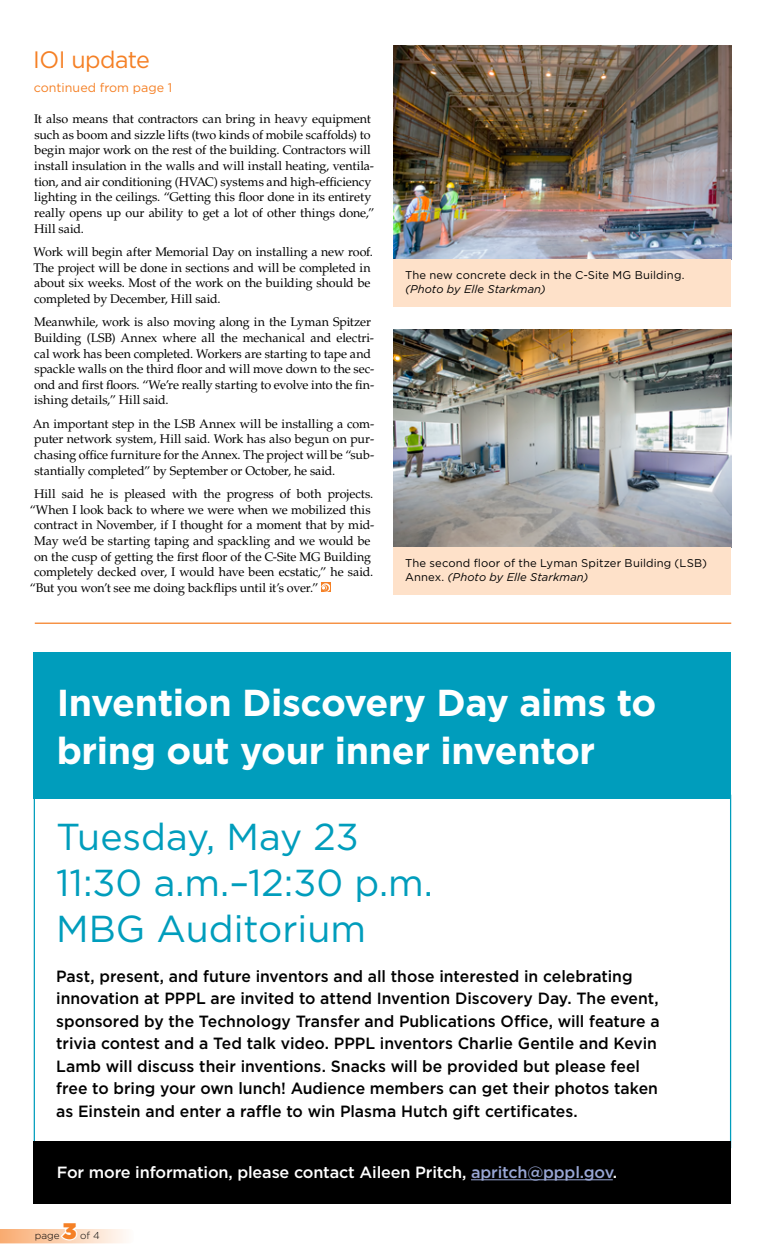
<style>
.page{position:relative;width:765px;height:1260px;background:#fff}
.page>*{position:absolute;margin:0;border:0;box-sizing:border-box;transform-origin:0 0}
.t1{font:700 37.5px/47.5px "Gotham";letter-spacing:-.01em;color:#fff}
.t2{font:37.5px/46.2px "Gotham";color:#009dbc}
.t3{font:23.75px "Gotham";letter-spacing:-.025em;color:#f58025}
.t4{font:900 22.5px "Gotham";color:#f58025}
.t5{font:500 16.25px/22.5px "Gotham";color:#000}
.t6{font:500 16.25px "Gotham";letter-spacing:-.01em;color:#fff}
.t7{font:12.5px/15.6px "Palatino LT Std";letter-spacing:-.01em;color:#000}
.t8{font:12.5px "Gotham";color:#f58025}
.t9{font:11.25px/13.5px "Gotham";letter-spacing:.01em;color:#000}
.t10{font:italic 11.25px "Gotham";letter-spacing:.005em;color:#000}
.t11{font:300 10px "Gotham";color:#000}
.s1{font-style:italic}
.s2{color:#98a6d4}
</style>
<div class="page">
<svg style="left:322px;top:583px;width:8px;height:9px"></svg>
<img style="left:394px;top:45px;width:337px;height:214px">
<img style="left:394px;top:329px;width:337px;height:218px">
<div style="left:394px;top:259px;width:337px;height:47px;background:#fee1c9"></div>
<div style="left:394px;top:547px;width:337px;height:47px;background:#fee1c9"></div>
<svg style="left:33px;top:794px;width:699px;height:355px"></svg>
<div style="left:34px;top:652px;width:697px;height:147px;background:#009dbc"></div>
<div style="left:34px;top:1141px;width:697px;height:63px;background:#000"></div>
<hr style="left:471px;top:1180px;width:142px;height:1px;background:#98a6d4">
<hr style="left:35px;top:623px;width:696px;height:1px;background:#f58025">
<svg style="left:0;top:1229px;width:126px;height:14px;background:#fbd3b5"></svg>
<h2 class="t3" style="left:33px;top:45px;width:118px">IOI update</h2>
<p class="t8" style="left:34px;top:79px;width:140px">continued from page 1</p>
<p class="t7" style="left:34px;top:111px;width:342px">It also means that contractors can bring in heavy equipment such as boom and sizzle lifts (two kinds of mobile scaffolds) to begin major work on the rest of the building. Contractors will install insulation in the walls and will install heating, ventila&shy;tion, and air conditioning (HVAC) systems and high-efficiency lighting in the ceilings. “Getting this floor done in its entirety really opens up our ability to get a lot of other things done,” Hill said.</p>
<p class="t7" style="left:33px;top:244px;width:341px">Work will begin after Memorial Day on installing a new roof.<br>The project will be done in sections and will be completed in about six weeks. Most of the work on the building should be completed by December, Hill said.</p>
<p class="t7" style="left:34px;top:314px;width:342px">Meanwhile, work is also moving along in the Lyman Spitzer Building (LSB) Annex where all the mechanical and electri&shy;cal work has been completed. Workers are starting to tape and spackle walls on the third floor and will move down to the sec&shy;ond and first floors. “We’re really starting to evolve into the fin&shy;ishing details,” Hill said.</p>
<p class="t7" style="left:33px;top:416px;width:343px;text-align:justify">An important step in the LSB Annex will be installing a com&shy;puter network system, Hill said. Work has also begun on pur&shy;chasing office furniture for the Annex. The project will be “sub&shy;stantially completed” by September or October, he said.</p>
<p class="t7" style="left:34px;top:486px;width:341px">Hill said he is pleased with the progress of both projects.</p>
<p class="t7" style="left:30px;top:502px;width:342px">“When I look back to where we were when we mobilized this</p>
<p class="t7" style="left:34px;top:518px;width:341px">contract in November, if I thought for a moment that by mid-</p>
<p class="t7" style="left:34px;top:533px;width:338px">May we’d be starting taping and spackling and we would be</p>
<p class="t7" style="left:34px;top:549px;width:339px">on the cusp of getting the first floor of the C-Site MG Building</p>
<p class="t7" style="left:34px;top:564px;width:340px">completely decked over, I would have been ecstatic,” he said.</p>
<p class="t7" style="left:30px;top:580px;width:290px">“But you won’t see me doing backflips until it’s over.”</p>
<p class="t9" style="left:405px;top:268px;width:281px">The new concrete deck in the C-Site MG Building.</p>
<p class="t10" style="left:405px;top:282px;width:142px">(Photo by Elle Starkman)</p>
<p class="t9" style="left:405px;top:557px;width:304px">The second floor of the Lyman Spitzer Building (LSB)<br>Annex. <span class="s1">(Photo by Elle Starkman)</span></p>
<h1 class="t1" style="left:57px;top:679px;width:601px">Invention Discovery Day aims to bring out your inner inventor</h1>
<h1 class="t2" style="left:56px;top:813px;width:378px">Tuesday, May 23<br>11:30 a.m.–12:30 p.m.<br>MBG Auditorium</h1>
<p class="t5" style="left:56px;top:965px;width:605px">Past, present, and future inventors and all those interested in celebrating innovation at PPPL are invited to attend Invention Discovery Day. The event, sponsored by the Technology Transfer and Publications Office, will feature a trivia contest and a Ted talk video. PPPL inventors Charlie Gentile and Kevin Lamb will discuss their inventions. Snacks will be provided but please feel free to bring your own lunch! Audience members can get their photos taken as Einstein and enter a raffle to win Plasma Hutch gift certificates.</p>
<h3 class="t6" style="left:57px;top:1161px;width:562px">For more information, please contact Aileen Pritch, <span class="s2">apritch@pppl.gov</span>.</h3>
<p class="t11" style="left:35px;top:1229px;width:26px">page</p>
<h3 class="t4" style="left:62px;top:1215px;width:15px">3</h3>
<p class="t11" style="left:80px;top:1229px;width:21px">of 4</p>
</div>
